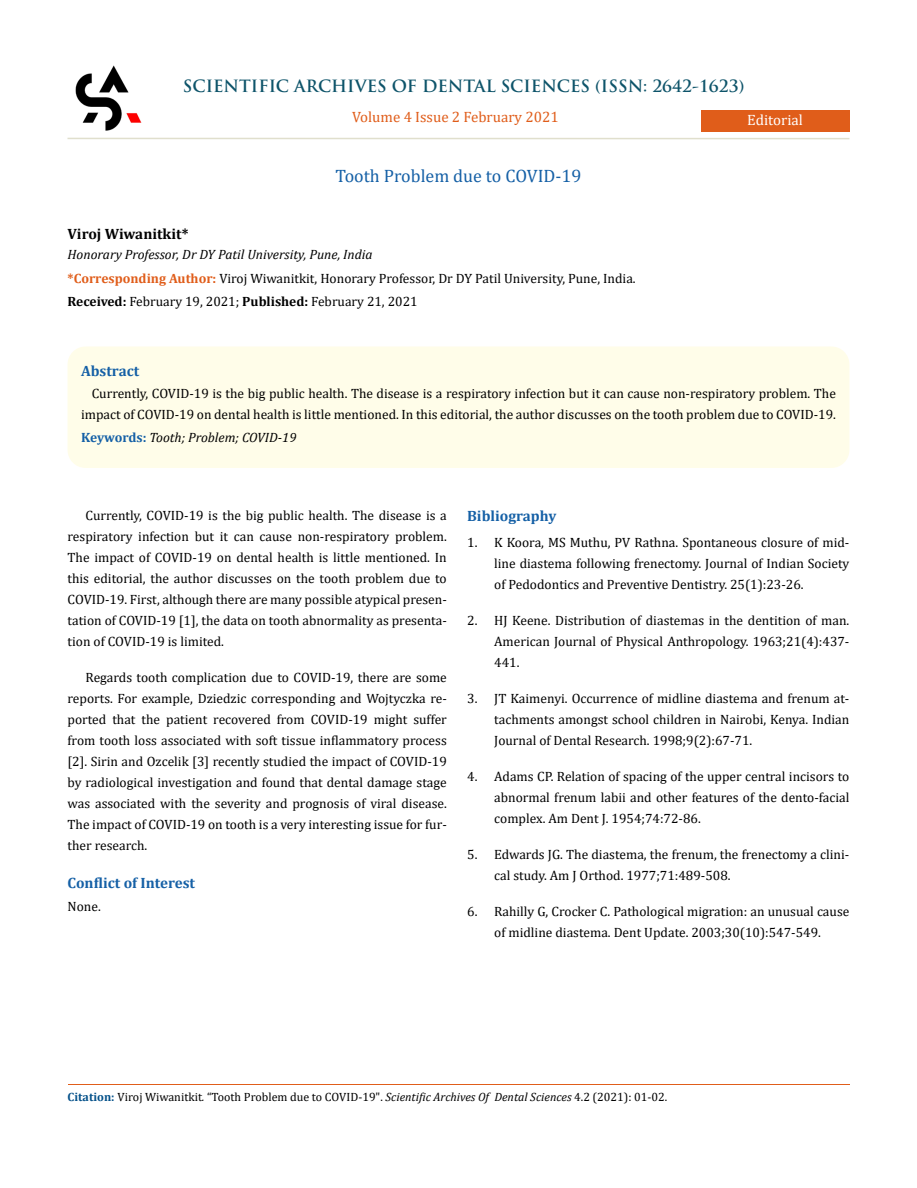
<style>
.page{position:relative;width:917px;height:1188px;background:#fff}
.page>*{position:absolute;margin:0;border:0;box-sizing:border-box;transform-origin:0 0}
.t1{font:18px "Cambria";color:#1560a6}
.t2{font:700 16.5px "Trajan Pro";color:#0e546a}
.t3{font:700 15px "Cambria";color:#1560a6}
.t4{font:15px "Cambria";color:#e05d1a}
.t5{font:700 15px "Cambria";color:#000}
.t6{font:15px "Cambria";color:#fff}
.t7{font:13.5px/21px "Cambria";color:#000;text-align:justify}
.t8{font:italic 13.5px "Cambria";color:#000}
.t9{font:12px "Cambria";color:#000}
.s1{font-style:italic}
.s2{font-weight:700;color:#e05d1a}
.s3{font-weight:700}
.s4{font-weight:700;font-style:normal;color:#1560a6}
.s5{font-weight:700;color:#035089}
</style>
<div class="page">
<div style="left:700px;top:110px;width:149px;height:22px;background:#e05d1a"></div>
<img style="left:75px;top:65px;width:66px;height:66px">
<div style="left:68px;top:346px;width:781px;height:122px;background:#fffde9;border-radius:18px"></div>
<hr style="left:67px;top:138px;width:782px;height:1px;background:#e0dfcd">
<hr style="left:68px;top:1084px;width:781px;height:1px;background:#e05d1a">
<p class="t2" style="left:183px;top:76px;width:563px">SCIENTIFIC ARCHIVES OF DENTAL SCIENCES (ISSN: 2642-1623)</p>
<p class="t4" style="left:352px;top:108px;width:208px">Volume 4 Issue 2 February 2021</p>
<h1 class="t1" style="left:335px;top:165px;width:247px">Tooth Problem due to COVID-19</h1>
<p class="t5" style="left:68px;top:223px;width:123px">Viroj Wiwanitkit*</p>
<p class="t7" style="left:68px;top:243px;width:569px;line-height:23.4px"><span class="s1">Honorary Professor, Dr DY Patil University, Pune, India<br></span><span class="s2">*Corresponding Author:</span> Viroj Wiwanitkit, Honorary Professor, Dr DY Patil University, Pune, India.</p>
<p class="t7" style="left:67px;top:291px;width:351px"><span class="s3">Received:</span> February 19, 2021; <span class="s3">Published:</span> February 21, 2021</p>
<p class="t3" style="left:81px;top:360px;width:60px">Abstract</p>
<p class="t6" style="left:747px;top:111px;width:57px">Editorial</p>
<p class="t7" style="left:81px;top:383px;width:756px;text-align:right">Currently, COVID-19 is the big public health. The disease is a respiratory infection but it can cause non-respiratory problem. The impact of COVID-19 on dental health is little mentioned. In this editorial, the author discusses on the tooth problem due to COVID-19.</p>
<p class="t8" style="left:81px;top:427px;width:217px"><span class="s4">Keywords:</span> Tooth; Problem; COVID-19</p>
<p class="t7" style="left:68px;top:505px;width:381px;text-indent:18px">Currently, COVID-19 is the big public health. The disease is a respiratory infection but it can cause non-respiratory problem.<br>The impact of COVID-19 on dental health is little mentioned. In this editorial, the author discusses on the tooth problem due to COVID-19. First, although there are many possible atypical presen&shy;tation of COVID-19 [1], the data on tooth abnormality as presenta&shy;tion of COVID-19 is limited.</p>
<p class="t7" style="left:68px;top:667px;width:381px;text-indent:18px">Regards tooth complication due to COVID-19, there are some reports. For example, Dziedzic corresponding and Wojtyczka re&shy;ported that the patient recovered from COVID-19 might suffer from tooth loss associated with soft tissue inflammatory process [2]. Sirin and Ozcelik [3] recently studied the impact of COVID-19 by radiological investigation and found that dental damage stage was associated with the severity and prognosis of viral disease.<br>The impact of COVID-19 on tooth is a very interesting issue for fur&shy;ther research.</p>
<p class="t3" style="left:68px;top:873px;width:129px">Conflict of Interest</p>
<p class="t7" style="left:68px;top:896px;width:35px">None.</p>
<p class="t3" style="left:467px;top:505px;width:91px">Bibliography</p>
<p class="t7" style="left:494px;top:532px;width:357px;text-indent:-27px">1. K Koora, MS Muthu, PV Rathna. Spontaneous closure of mid&shy;line diastema following frenectomy. Journal of Indian Society of Pedodontics and Preventive Dentistry. 25(1):23-26.</p>
<p class="t7" style="left:494px;top:610px;width:357px;text-indent:-27px">2. HJ Keene. Distribution of diastemas in the dentition of man.<br>American Journal of Physical Anthropology. 1963;21(4):437- 441.</p>
<p class="t7" style="left:494px;top:688px;width:357px;text-indent:-27px">3. JT Kaimenyi. Occurrence of midline diastema and frenum at&shy;tachments amongst school children in Nairobi, Kenya. Indian Journal of Dental Research. 1998;9(2):67-71.</p>
<p class="t7" style="left:494px;top:766px;width:357px;text-indent:-27px">4. Adams CP. Relation of spacing of the upper central incisors to abnormal frenum labii and other features of the dento-facial complex. Am Dent J. 1954;74:72-86.</p>
<p class="t7" style="left:494px;top:844px;width:357px;text-indent:-27px">5. Edwards JG. The diastema, the frenum, the frenectomy a clini&shy;cal study. Am J Orthod. 1977;71:489-508.</p>
<p class="t7" style="left:467px;top:901px;width:384px;text-align:center">6. Rahilly G, Crocker C. Pathological migration: an unusual cause of midline diastema. Dent Update. 2003;30(10):547-549.</p>
<p class="t9" style="left:68px;top:1090px;width:601px"><span class="s5">Citation:</span> Viroj Wiwanitkit<span class="s1">.</span> “Tooth Problem due to COVID-19". <span class="s1">Scientific Archives Of Dental Sciences</span> 4.2 (2021): 01-02.</p>
</div>
